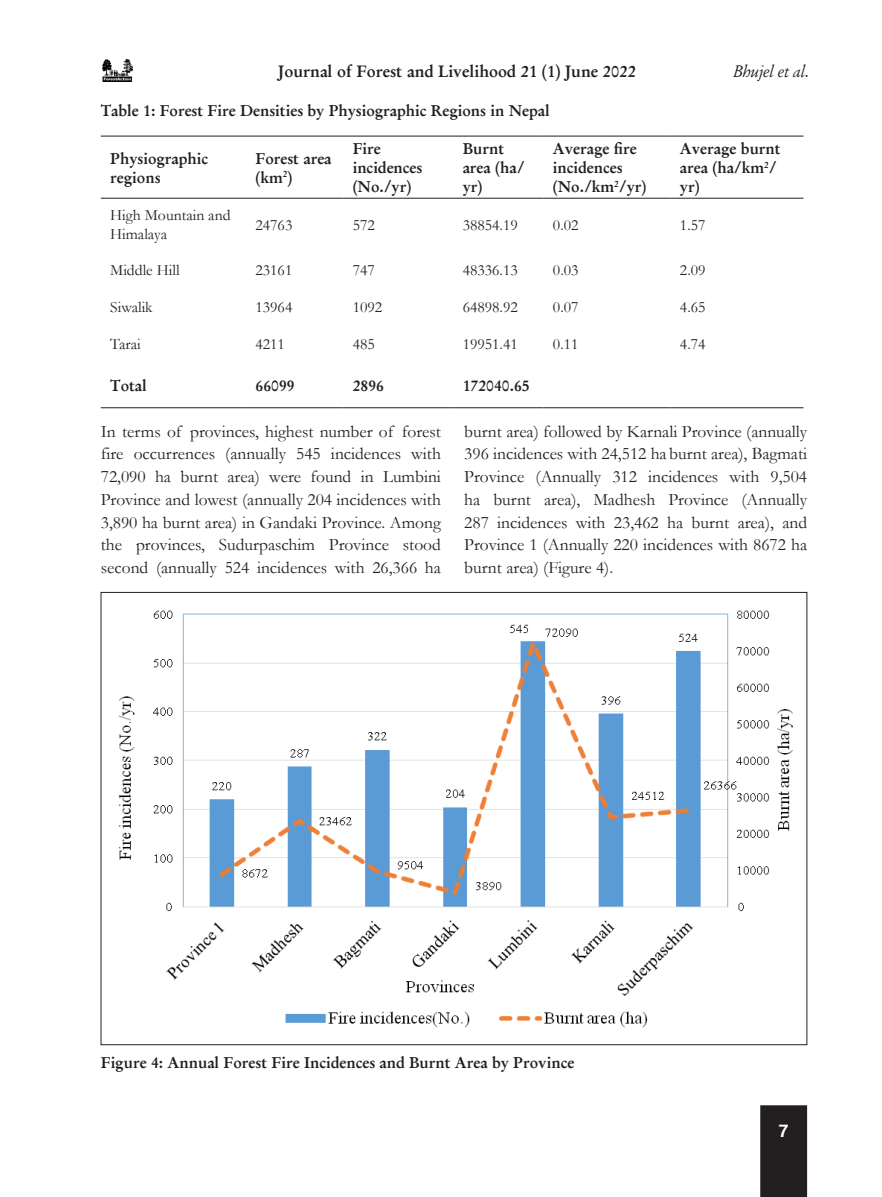
<style>
.page{position:relative;width:882px;height:1197px;background:#fff}
.page>*{position:absolute;margin:0;border:0;box-sizing:border-box;transform-origin:0 0}
.Inside_matter{font:17.5px/22.8px "Garamond";color:#231f20;text-align:justify}
.t1{font:700 17.5px "Helvetica";color:#fff}
.t2{font:600 16.62px "Garamond";color:#231f20}
.Inside_matter-2{font:italic 16.62px "Garamond";color:#231f20}
.Inside_matter-3{font:600 15.75px/18.9px "Garamond";color:#231f20}
.t3{font:15.75px/18.9px "Garamond";color:#231f20}
</style>
<div class="page">
<div style="left:760px;top:1105px;width:47px;height:92px;background:#231f20"></div>
<img style="left:103px;top:60px;width:30px;height:22px">
<hr style="left:101px;top:136px;width:145px;height:1px;background:#231f20">
<hr style="left:246px;top:136px;width:97px;height:1px;background:#231f20">
<hr style="left:343px;top:136px;width:110px;height:1px;background:#231f20">
<hr style="left:453px;top:136px;width:91px;height:1px;background:#231f20">
<hr style="left:544px;top:136px;width:127px;height:1px;background:#231f20">
<hr style="left:671px;top:136px;width:132px;height:1px;background:#231f20">
<hr style="left:101px;top:198px;width:145px;height:1px;background:#231f20">
<hr style="left:246px;top:198px;width:97px;height:1px;background:#231f20">
<hr style="left:343px;top:198px;width:110px;height:1px;background:#231f20">
<hr style="left:453px;top:198px;width:91px;height:1px;background:#231f20">
<hr style="left:544px;top:198px;width:127px;height:1px;background:#231f20">
<hr style="left:671px;top:198px;width:132px;height:1px;background:#231f20">
<hr style="left:101px;top:407px;width:145px;height:1px;background:#231f20">
<hr style="left:246px;top:407px;width:97px;height:1px;background:#231f20">
<hr style="left:343px;top:407px;width:110px;height:1px;background:#231f20">
<hr style="left:453px;top:407px;width:91px;height:1px;background:#231f20">
<hr style="left:544px;top:407px;width:127px;height:1px;background:#231f20">
<hr style="left:671px;top:407px;width:132px;height:1px;background:#231f20">
<img style="left:118px;top:610px;width:675px;height:418px">
<p class="t2" style="left:278px;top:61px;width:359px">Journal of Forest and Livelihood 21 (1) June 2022</p>
<p class="Inside_matter-3" style="left:101px;top:101px;width:450px">Table 1: Forest Fire Densities by Physiographic Regions in Nepal</p>
<p class="Inside_matter-3" style="left:110px;top:149px;width:99px">Physiographic regions</p>
<p class="Inside_matter-3" style="left:255px;top:149px;width:78px">Forest area</p>
<p class="Inside_matter-3" style="left:353px;top:139px;width:71px">Fire incidences (No./yr)</p>
<p class="Inside_matter-3" style="left:463px;top:139px;width:63px">Burnt area (ha/ yr)</p>
<p class="Inside_matter-3" style="left:553px;top:139px;width:85px">Average fire incidences</p>
<p class="Inside_matter-3" style="left:255px;top:168px;width:38px">(km<sup>2</sup>)</p>
<p class="Inside_matter-3" style="left:553px;top:177px;width:95px">(No./km<sup>2</sup>/yr)</p>
<p class="Inside_matter-2" style="left:733px;top:60px;width:78px">Bhujel et al.</p>
<p class="Inside_matter-3" style="left:680px;top:139px;width:102px">Average burnt area (ha/km<sup>2</sup>/ yr)</p>
<p class="t3" style="left:110px;top:206px;width:122px">High Mountain and<br>Himalaya</p>
<p class="t3" style="left:255px;top:215px;width:38px">24763</p>
<p class="t3" style="left:353px;top:215px;width:24px">572</p>
<p class="t3" style="left:463px;top:215px;width:57px">38854.19</p>
<p class="t3" style="left:553px;top:215px;width:27px">0.02</p>
<p class="t3" style="left:680px;top:215px;width:27px">1.57</p>
<p class="t3" style="left:110px;top:260px;width:71px">Middle Hill</p>
<p class="t3" style="left:255px;top:260px;width:38px">23161</p>
<p class="t3" style="left:353px;top:260px;width:24px">747</p>
<p class="t3" style="left:463px;top:260px;width:57px">48336.13</p>
<p class="t3" style="left:553px;top:260px;width:27px">0.03</p>
<p class="t3" style="left:680px;top:260px;width:27px">2.09</p>
<p class="t3" style="left:110px;top:297px;width:44px">Siwalik</p>
<p class="t3" style="left:255px;top:297px;width:38px">13964</p>
<p class="t3" style="left:353px;top:297px;width:31px">1092</p>
<p class="t3" style="left:463px;top:297px;width:57px">64898.92</p>
<p class="t3" style="left:553px;top:297px;width:27px">0.07</p>
<p class="t3" style="left:680px;top:297px;width:27px">4.65</p>
<p class="t3" style="left:110px;top:334px;width:32px">Tarai</p>
<p class="t3" style="left:255px;top:334px;width:31px">4211</p>
<p class="t3" style="left:353px;top:334px;width:24px">485</p>
<p class="t3" style="left:463px;top:334px;width:57px">19951.41</p>
<p class="t3" style="left:553px;top:334px;width:27px">0.11</p>
<p class="t3" style="left:680px;top:334px;width:27px">4.74</p>
<p class="Inside_matter-3" style="left:110px;top:376px;width:38px">Total</p>
<p class="Inside_matter-3" style="left:255px;top:376px;width:41px">66099</p>
<p class="Inside_matter-3" style="left:353px;top:376px;width:33px">2896</p>
<p class="Inside_matter-3" style="left:463px;top:376px;width:69px">172040.65</p>
<p class="Inside_matter" style="left:101px;top:419px;width:342px">In terms of provinces, highest number of forest fire occurrences (annually 545 incidences with 72,090 ha burnt area) were found in Lumbini Province and lowest (annually 204 incidences with 3,890 ha burnt area) in Gandaki Province. Among the provinces, Sudurpaschim Province stood second (annually 524 incidences with 26,366 ha</p>
<p class="Inside_matter" style="left:464px;top:419px;width:344px">burnt area) followed by Karnali Province (annually 396 incidences with 24,512 ha burnt area), Bagmati Province (Annually 312 incidences with 9,504 ha burnt area), Madhesh Province (Annually 287 incidences with 23,462 ha burnt area), and Province 1 (Annually 220 incidences with 8672 ha burnt area) (Figure 4).</p>
<p class="Inside_matter-3" style="left:101px;top:1053px;width:475px">Figure 4: Annual Forest Fire Incidences and Burnt Area by Province</p>
<p class="t1" style="left:779px;top:1117px;width:11px">7</p>
</div>
